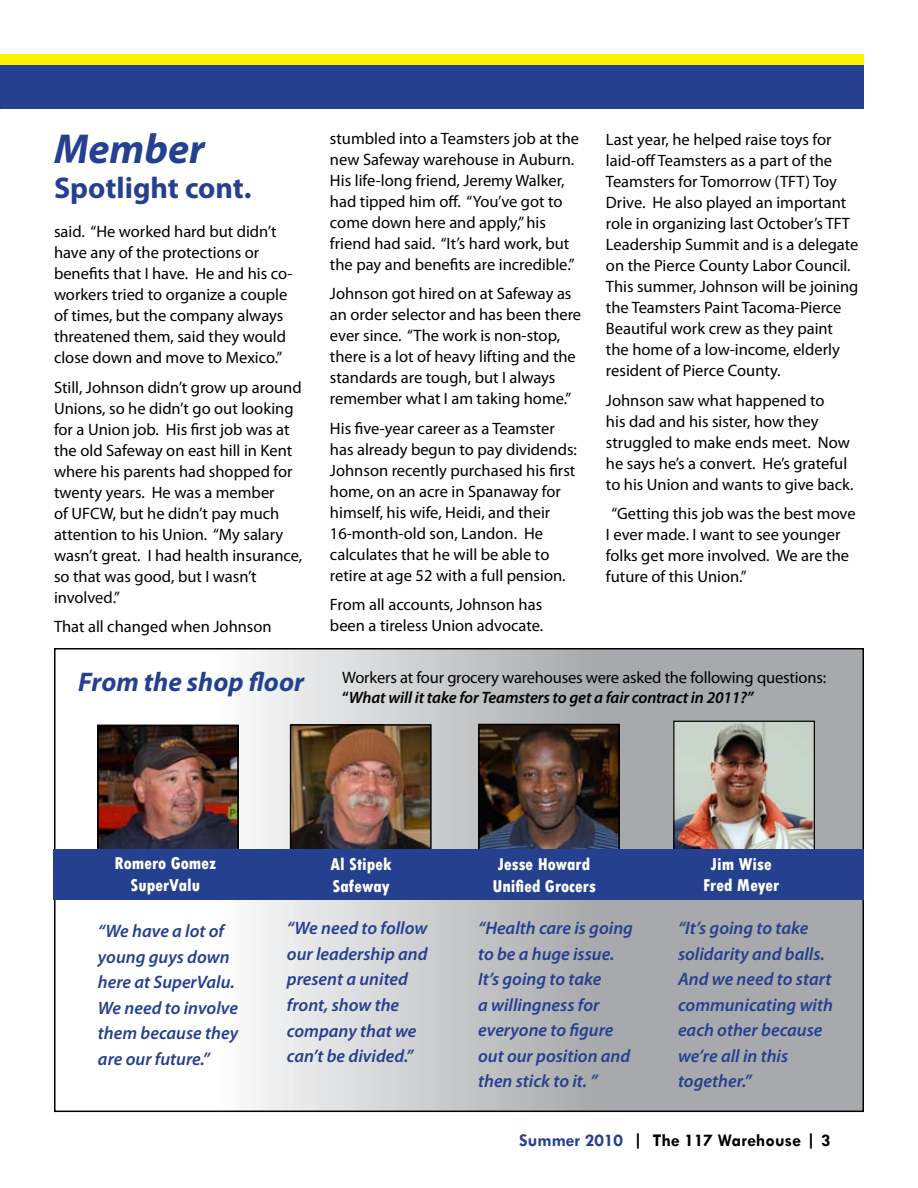
<style>
.page{position:relative;width:918px;height:1188px;background:#fff}
.page>*{position:absolute;margin:0;border:0;box-sizing:border-box;transform-origin:0 0}
.t1{font:italic 700 42px "Myriad Pro";color:#25408f}
.t2{font:700 30px "Myriad Pro";color:#25408f}
.t3{font:italic 700 27px "Myriad Pro";color:#25408f}
.t4{font:italic 600 18px/25.5px "Myriad Pro";color:#25408f}
.t5{font:800 condensed 18px/21.6px "Tw Cen";color:#fff;text-align:center}
.t6{font:700 18px "Tw Cen";color:#000}
.t7{font:16.5px/21px "Myriad Pro";color:#000}
.s1{font-weight:600}
.s2{font-weight:600;font-style:italic}
.s3{color:#25408f}
</style>
<div class="page">
<div style="left:0;top:54px;width:864px;height:12px;background:#fff200"></div>
<div style="left:0;top:65px;width:864px;height:44px;background:#25408f"></div>
<svg style="left:97px;top:651px;width:764px;height:458px"></svg>
<img style="left:100px;top:728px;width:136px;height:121px">
<div style="left:97px;top:725px;width:142px;height:173px;border:2px solid #000"></div>
<img style="left:292px;top:726px;width:138px;height:123px">
<div style="left:290px;top:724px;width:142px;height:154px;border:1px solid #000"></div>
<img style="left:481px;top:727px;width:136px;height:122px">
<div style="left:478px;top:724px;width:142px;height:153px;border:2px solid #000"></div>
<img style="left:675px;top:723px;width:138px;height:126px">
<div style="left:673px;top:721px;width:142px;height:148px;border:1px solid #000"></div>
<div style="left:54px;top:849px;width:810px;height:51px;background:#25408f"></div>
<h1 class="t1" style="left:54px;top:121px;width:152px">Member</h1>
<h2 class="t2" style="left:54px;top:169px;width:199px">Spotlight cont.</h2>
<p class="t7" style="left:54px;top:221px;width:240px">said. “He worked hard but didn’t have any of the protections or benefits that I have. He and his co&shy;workers tried to organize a couple of times, but the company always threatened them, said they would close down and move to Mexico.”</p>
<p class="t7" style="left:54px;top:377px;width:250px">Still, Johnson didn’t grow up around<br>Unions, so he didn’t go out looking for a Union job. His first job was at the old Safeway on east hill in Kent where his parents had shopped for twenty years. He was a member<br>of UFCW, but he didn’t pay much attention to his Union. “My salary wasn’t great. I had health insurance, so that was good, but I wasn’t involved.”</p>
<p class="t7" style="left:54px;top:616px;width:219px">That all changed when Johnson</p>
<h3 class="t3" style="left:78px;top:664px;width:228px">From the shop floor</h3>
<p class="t7" style="left:330px;top:127px;width:251px">stumbled into a Teamsters job at the new Safeway warehouse in Auburn.<br>His life-long friend, Jeremy Walker, had tipped him off. “You’ve got to come down here and apply,” his friend had said. “It’s hard work, but the pay and benefits are incredible.”</p>
<p class="t7" style="left:330px;top:283px;width:253px">Johnson got hired on at Safeway as an order selector and has been there ever since. “The work is non-stop, there is a lot of heavy lifting and the standards are tough, but I always remember what I am taking home.”</p>
<p class="t7" style="left:330px;top:417px;width:248px">His five-year career as a Teamster has already begun to pay dividends:<br>Johnson recently purchased his first home, on an acre in Spanaway for himself, his wife, Heidi, and their 16-month-old son, Landon. He calculates that he will be able to retire at age 52 with a full pension.</p>
<p class="t7" style="left:330px;top:594px;width:215px">From all accounts, Johnson has been a tireless Union advocate.</p>
<p class="t7" style="left:606px;top:129px;width:254px">Last year, he helped raise toys for laid-off Teamsters as a part of the Teamsters for Tomorrow (TFT) Toy Drive. He also played an important role in organizing last October’s TFT Leadership Summit and is a delegate on the Pierce County Labor Council.<br>This summer, Johnson will be joining the Teamsters Paint Tacoma-Pierce Beautiful work crew as they paint the home of a low-income, elderly resident of Pierce County.</p>
<p class="t7" style="left:606px;top:389px;width:249px">Johnson saw what happened to<br>his dad and his sister, how they struggled to make ends meet. Now he says he’s a convert. He’s grateful to his Union and wants to give back.</p>
<p class="t7" style="left:606px;top:503px;width:251px;text-indent:6px">“Getting this job was the best move<br>I ever made. I want to see younger folks get more involved. We are the future of this Union.”</p>
<p class="t7" style="left:342px;top:668px;width:486px;line-height:19.8px">Workers at four grocery warehouses were asked the following questions: <span class="s1">“</span><span class="s2">What will it take for Teamsters to get a fair contract in 2011?”</span></p>
<p class="t5" style="left:115px;top:853px;width:103px">Romero Gomez<br>SuperValu</p>
<p class="t5" style="left:331px;top:853px;width:63px;text-align:left">Al Stipek<br>Safeway</p>
<p class="t5" style="left:492px;top:854px;width:105px">Jesse Howard<br>Unified Grocers</p>
<p class="t5" style="left:703px;top:853px;width:78px">Jim Wise<br>Fred Meyer</p>
<p class="t4" style="left:287px;top:915px;width:142px">“We need to follow our leadership and present a united front, show the company that we can’t be divided.”</p>
<p class="t4" style="left:98px;top:918px;width:142px">“We have a lot of young guys down here at SuperValu.<br>We need to involve them because they are our future.”</p>
<p class="t4" style="left:478px;top:915px;width:156px">“Health care is going to be a huge issue.<br>It’s going to take<br>a willingness for everyone to figure out our position and then stick to it. ”</p>
<p class="t4" style="left:678px;top:915px;width:156px">“It’s going to take solidarity and balls.<br>And we need to start communicating with each other because we’re all in this together.”</p>
<p class="t6" style="left:519px;top:1130px;width:313px"><span class="s3">Summer 2010</span> | The 117 Warehouse | 3</p>
</div>
